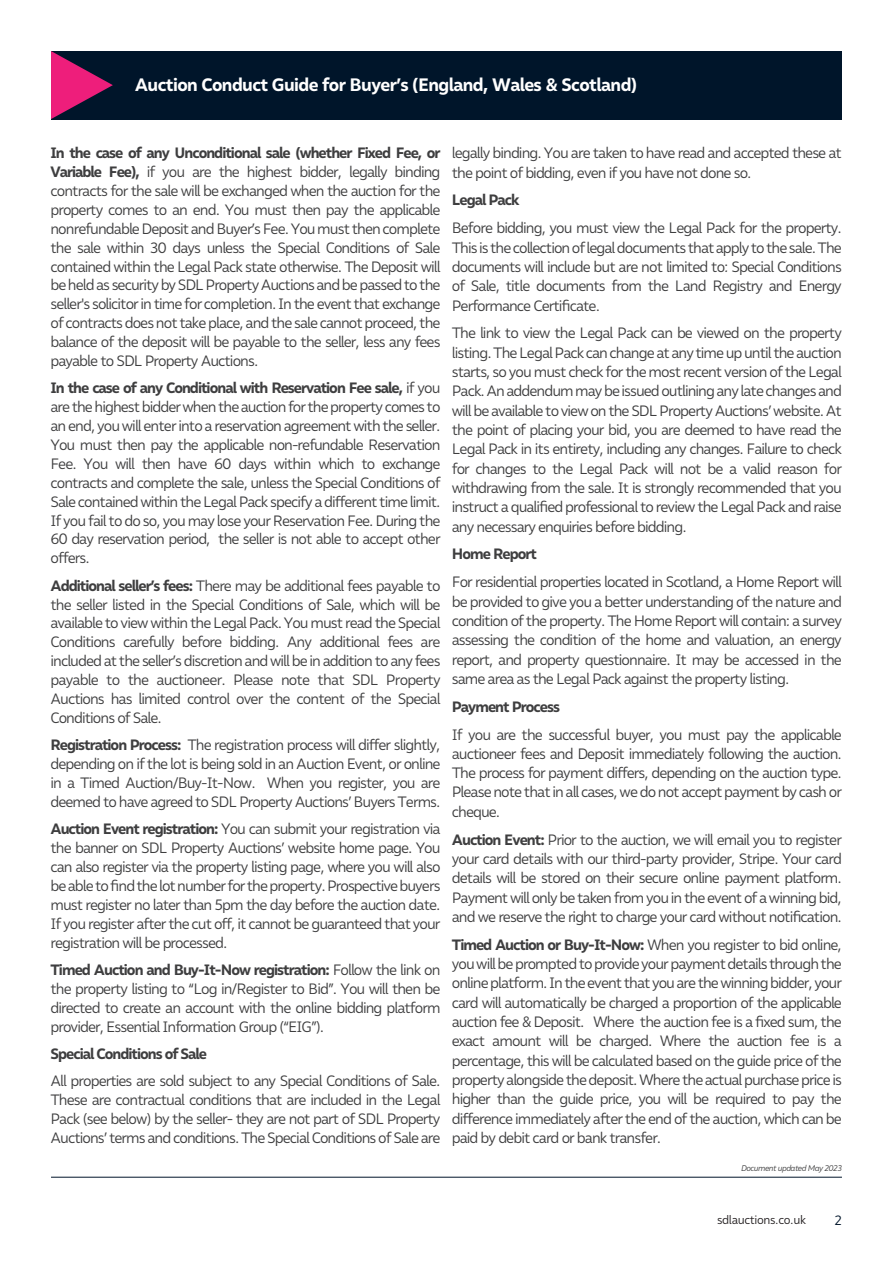
<style>
.page{position:relative;width:893px;height:1263px;background:#fff}
.page>*{position:absolute;margin:0;border:0;box-sizing:border-box;transform-origin:0 0}
.t1{font:700 18px "Malva";letter-spacing:-.035em;color:#fff}
.t2{font:15px/18.9px "Malva";letter-spacing:-.065em;color:#3e3e3f;text-align:justify}
.t3{font:700 15px "Malva";letter-spacing:-.065em;color:#3e3e3f}
.t4{font:13.5px "Malva";color:#00152a}
.t5{font:12px "Malva";letter-spacing:-.03em;color:#231f20}
.t6{font:italic 8.25px "Malva";letter-spacing:-.065em;color:#3e3e3f}
.s1{font-weight:700}
</style>
<div class="page">
<hr style="left:51px;top:1177px;width:791px;height:1px;background:#00152a">
<div style="left:51px;top:51px;width:791px;height:68px;background:#00152a"></div>
<svg style="left:51px;top:51px;width:62px;height:68px"></svg>
<p class="t1" style="left:135px;top:78px;width:504px">Auction Conduct Guide for Buyer’s (England, Wales &amp; Scotland)</p>
<p class="t2" style="left:50px;top:145px;width:392px"><span class="s1">In the case of any Unconditional sale (whether Fixed Fee, or Variable Fee),</span> if you are the highest bidder, legally binding contracts for the sale will be exchanged when the auction for the property comes to an end. You must then pay the applicable nonrefundable Deposit and Buyer’s Fee. You must then complete the sale within 30 days unless the Special Conditions of Sale contained within the Legal Pack state otherwise. The Deposit will be held as security by SDL Property Auctions and be passed to the seller's solicitor in time for completion. In the event that exchange of contracts does not take place, and the sale cannot proceed, the balance of the deposit will be payable to the seller, less any fees payable to SDL Property Auctions.</p>
<p class="t2" style="left:50px;top:380px;width:392px"><span class="s1">In the case of any Conditional with Reservation Fee sale,</span> if you are the highest bidder when the auction for the property comes to an end, you will enter into a reservation agreement with the seller.<br>You must then pay the applicable non-refundable Reservation Fee. You will then have 60 days within which to exchange contracts and complete the sale, unless the Special Conditions of Sale contained within the Legal Pack specify a different time limit.<br>If you fail to do so, you may lose your Reservation Fee. During the 60 day reservation period, the seller is not able to accept other offers.</p>
<p class="t2" style="left:50px;top:577px;width:392px"><span class="s1">Additional seller’s fees:</span> There may be additional fees payable to the seller listed in the Special Conditions of Sale, which will be available to view within the Legal Pack. You must read the Special Conditions carefully before bidding. Any additional fees are included at the seller’s discretion and will be in addition to any fees payable to the auctioneer. Please note that SDL Property Auctions has limited control over the content of the Special Conditions of Sale.</p>
<p class="t2" style="left:50px;top:737px;width:392px"><span class="s1">Registration Process:</span> The registration process will differ slightly, depending on if the lot is being sold in an Auction Event, or online in a Timed Auction/Buy-It-Now. When you register, you are deemed to have agreed to SDL Property Auctions’ Buyers Terms.</p>
<p class="t2" style="left:50px;top:821px;width:392px"><span class="s1">Auction Event registration:</span> You can submit your registration via the banner on SDL Property Auctions’ website home page. You can also register via the property listing page, where you will also be able to find the lot number for the property. Prospective buyers must register no later than 5pm the day before the auction date.<br>If you register after the cut off, it cannot be guaranteed that your registration will be processed.</p>
<p class="t2" style="left:50px;top:961px;width:392px"><span class="s1">Timed Auction and Buy-It-Now registration:</span> Follow the link on the property listing to “Log in/Register to Bid”. You will then be directed to create an account with the online bidding platform provider, Essential Information Group (“EIG”).</p>
<p class="t3" style="left:50px;top:1048px;width:158px">Special Conditions of Sale</p>
<p class="t2" style="left:50px;top:1073px;width:392px">All properties are sold subject to any Special Conditions of Sale.<br>These are contractual conditions that are included in the Legal Pack (see below) by the seller- they are not part of SDL Property Auctions’ terms and conditions. The Special Conditions of Sale are</p>
<p class="t2" style="left:452px;top:145px;width:392px;line-height:19.4px">legally binding. You are taken to have read and accepted these at the point of bidding, even if you have not done so.</p>
<p class="t3" style="left:452px;top:194px;width:69px">Legal Pack</p>
<p class="t2" style="left:452px;top:220px;width:392px;line-height:19.4px">Before bidding, you must view the Legal Pack for the property.<br>This is the collection of legal documents that apply to the sale. The documents will include but are not limited to: Special Conditions of Sale, title documents from the Land Registry and Energy Performance Certificate.</p>
<p class="t2" style="left:452px;top:325px;width:392px;line-height:19.4px">The link to view the Legal Pack can be viewed on the property listing. The Legal Pack can change at any time up until the auction starts, so you must check for the most recent version of the Legal Pack. An addendum may be issued outlining any late changes and will be available to view on the SDL Property Auctions’ website. At the point of placing your bid, you are deemed to have read the Legal Pack in its entirety, including any changes. Failure to check for changes to the Legal Pack will not be a valid reason for withdrawing from the sale. It is strongly recommended that you instruct a qualified professional to review the Legal Pack and raise any necessary enquiries before bidding.</p>
<p class="t3" style="left:452px;top:548px;width:87px">Home Report</p>
<p class="t2" style="left:452px;top:573px;width:392px;line-height:19.4px">For residential properties located in Scotland, a Home Report will be provided to give you a better understanding of the nature and condition of the property. The Home Report will contain: a survey assessing the condition of the home and valuation, an energy report, and property questionnaire. It may be accessed in the same area as the Legal Pack against the property listing.</p>
<p class="t3" style="left:452px;top:700px;width:110px">Payment Process</p>
<p class="t2" style="left:452px;top:726px;width:392px;line-height:19.4px">If you are the successful buyer, you must pay the applicable auctioneer fees and Deposit immediately following the auction.<br>The process for payment differs, depending on the auction type.<br>Please note that in all cases, we do not accept payment by cash or cheque.</p>
<p class="t2" style="left:452px;top:831px;width:392px;line-height:19.4px"><span class="s1">Auction Event:</span> Prior to the auction, we will email you to register your card details with our third-party provider, Stripe. Your card details will be stored on their secure online payment platform.<br>Payment will only be taken from you in the event of a winning bid, and we reserve the right to charge your card without notification.</p>
<p class="t2" style="left:452px;top:936px;width:392px;line-height:19.4px"><span class="s1">Timed Auction or Buy-It-Now:</span> When you register to bid online, you will be prompted to provide your payment details through the online platform. In the event that you are the winning bidder, your card will automatically be charged a proportion of the applicable auction fee &amp; Deposit. Where the auction fee is a fixed sum, the exact amount will be charged. Where the auction fee is a percentage, this will be calculated based on the guide price of the property alongside the deposit. Where the actual purchase price is higher than the guide price, you will be required to pay the difference immediately after the end of the auction, which can be paid by debit card or bank transfer.</p>
<p class="t6" style="left:741px;top:1163px;width:102px">Document updated May 2023</p>
<p class="t5" style="left:717px;top:1215px;width:90px">sdlauctions.co.uk</p>
<p class="t4" style="left:834px;top:1215px;width:9px">2</p>
</div>
